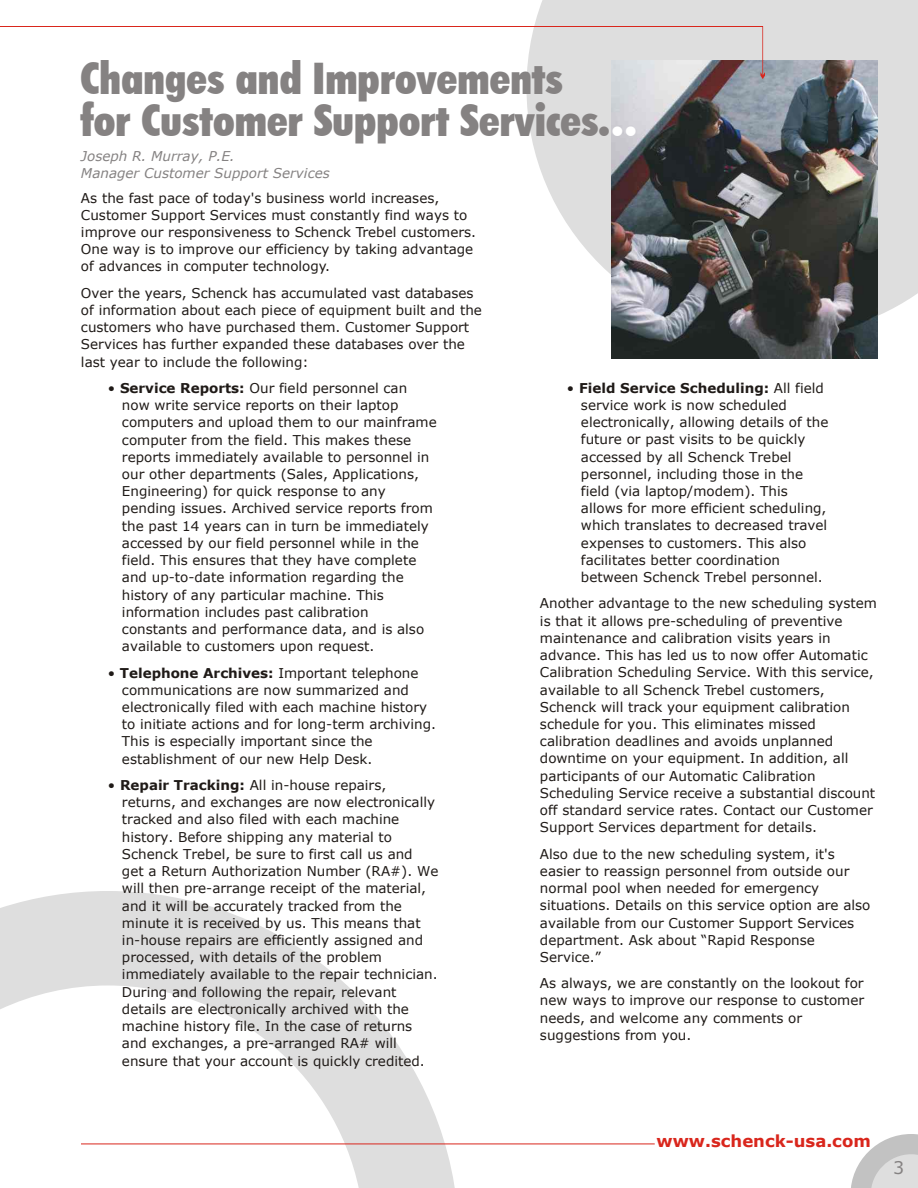
<style>
.page{position:relative;width:918px;height:1188px;background:#fff}
.page>*{position:absolute;margin:0;border:0;box-sizing:border-box;transform-origin:0 0}
.t1{font:43.5px/41.7px "Futura X Blk Cn BT";color:#858282}
.t2{font:17.4px "Verdana";color:#858282}
.t3{font:700 16.5px "Verdana";color:#d9261c}
.t4{font:13.5px/17.2px "Verdana";color:#1f1a17}
.t5{font:italic 13.5px/17.2px "Verdana";color:#858282}
.s1{color:#fff}
.s2{font-weight:700}
</style>
<div class="page">
<svg style="left:851px;top:1134px;width:67px;height:54px"></svg>
<svg style="left:0;top:891px;width:457px;height:297px"></svg>
<svg style="left:526px;top:0;width:392px;height:337px;fill:#dedede"></svg>
<img style="left:612px;top:61px;width:265px;height:297px">
<hr style="left:81px;top:1144px;width:574px;height:1px;background:#d9261c">
<svg style="left:760px;top:27px;width:5px;height:52px"></svg>
<hr style="left:0;top:27px;width:763px;height:1px;background:#d9261c">
<h1 class="t1" style="left:80px;top:62px;width:557px">Changes and Improvements<br>for Customer Support Services.<span class="s1">..</span></h1>
<p class="t5" style="left:81px;top:149px;width:250px">Joseph R. Murray, P.E.<br>Manager Customer Support Services</p>
<p class="t4" style="left:81px;top:190px;width:397px">As the fast pace of today's business world increases, Customer Support Services must constantly find ways to improve our responsiveness to Schenck Trebel customers.<br>One way is to improve our efficiency by taking advantage of advances in computer technology.</p>
<p class="t4" style="left:81px;top:285px;width:402px">Over the years, Schenck has accumulated vast databases of information about each piece of equipment built and the customers who have purchased them. Customer Support Services has further expanded these databases over the last year to include the following:</p>
<p class="t4" style="left:122px;top:380px;width:316px;text-indent:-14px">• <span class="s2">Service Reports:</span> Our field personnel can now write service reports on their laptop computers and upload them to our mainframe computer from the field. This makes these reports immediately available to personnel in our other departments (Sales, Applications, Engineering) for quick response to any pending issues. Archived service reports from the past 14 years can in turn be immediately accessed by our field personnel while in the field. This ensures that they have complete and up-to-date information regarding the history of any particular machine. This information includes past calibration constants and performance data, and is also available to customers upon request.</p>
<p class="t4" style="left:122px;top:665px;width:316px;text-indent:-14px">• <span class="s2">Telephone Archives:</span> Important telephone communications are now summarized and electronically filed with each machine history to initiate actions and for long-term archiving.<br>This is especially important since the establishment of our new Help Desk.</p>
<p class="t4" style="left:122px;top:778px;width:318px;text-indent:-14px">• <span class="s2">Repair Tracking:</span> All in-house repairs, returns, and exchanges are now electronically tracked and also filed with each machine history. Before shipping any material to Schenck Trebel, be sure to first call us and<br>get a Return Authorization Number (RA#). We will then pre-arrange receipt of the material, and it will be accurately tracked from the minute it is received by us. This means that in-house repairs are efficiently assigned and processed, with details of the problem immediately available to the repair technician.<br>During and following the repair, relevant details are electronically archived with the machine history file. In the case of returns and exchanges, a pre-arranged RA# will ensure that your account is quickly credited.</p>
<p class="t4" style="left:581px;top:380px;width:249px;text-indent:-14px">• <span class="s2">Field Service Scheduling:</span> All field service work is now scheduled electronically, allowing details of the future or past visits to be quickly accessed by all Schenck Trebel personnel, including those in the field (via laptop/modem). This allows for more efficient scheduling, which translates to decreased travel expenses to customers. This also facilitates better coordination between Schenck Trebel personnel.</p>
<p class="t4" style="left:540px;top:596px;width:338px">Another advantage to the new scheduling system is that it allows pre-scheduling of preventive maintenance and calibration visits years in advance. This has led us to now offer Automatic Calibration Scheduling Service. With this service, available to all Schenck Trebel customers, Schenck will track your equipment calibration schedule for you. This eliminates missed calibration deadlines and avoids unplanned downtime on your equipment. In addition, all participants of our Automatic Calibration Scheduling Service receive a substantial discount off standard service rates. Contact our Customer Support Services department for details.</p>
<p class="t4" style="left:540px;top:846px;width:332px">Also due to the new scheduling system, it's easier to reassign personnel from outside our normal pool when needed for emergency situations. Details on this service option are also available from our Customer Support Services department. Ask about “Rapid Response Service.”</p>
<p class="t4" style="left:540px;top:976px;width:326px">As always, we are constantly on the lookout for new ways to improve our response to customer needs, and welcome any comments or suggestions from you.</p>
<p class="t3" style="left:657px;top:1135px;width:216px">www.schenck-usa.com</p>
<p class="t2" style="left:893px;top:1161px;width:13px">3</p>
</div>
